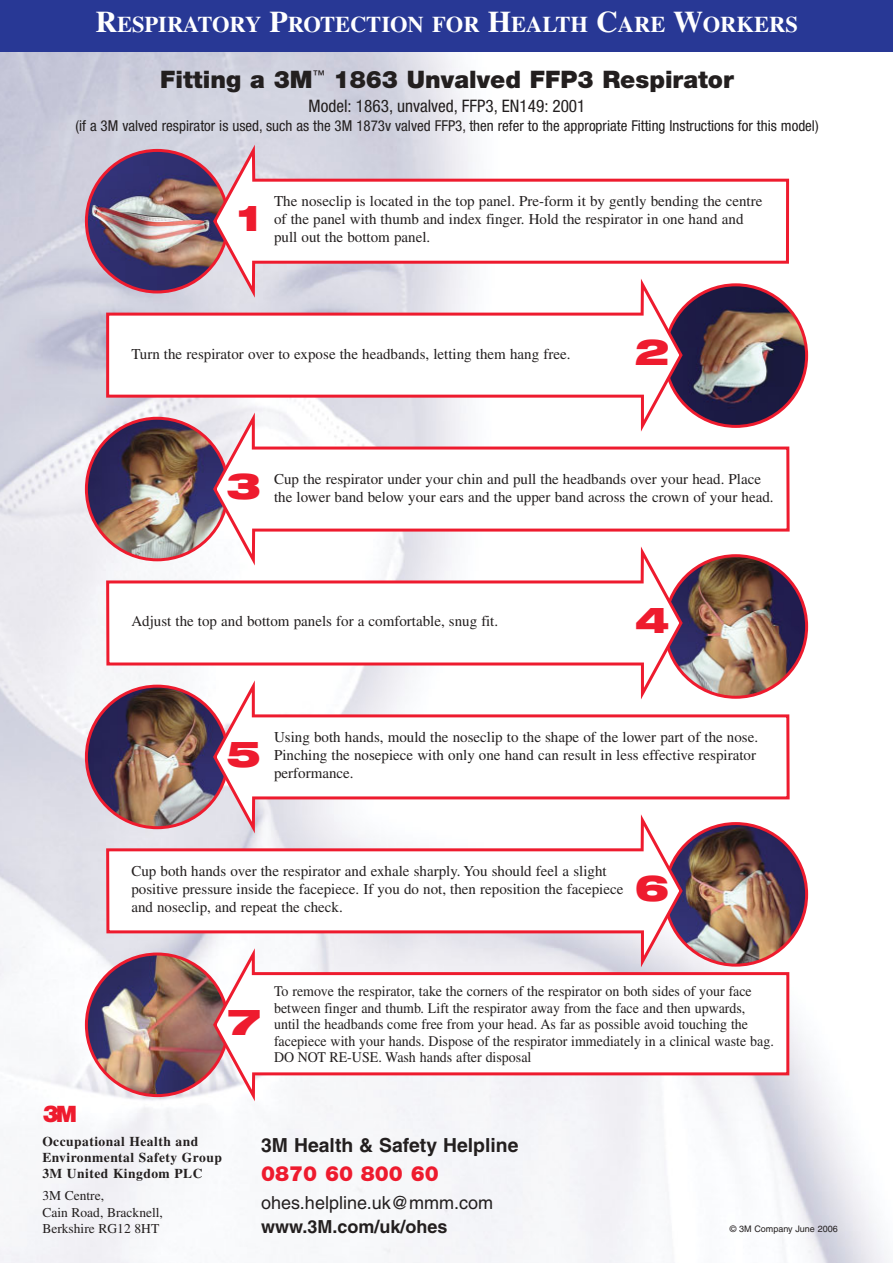
<style>
.page{position:relative;width:893px;height:1263px;background:#fff}
.page>*{position:absolute;margin:0;border:0;box-sizing:border-box;transform-origin:0 0}
.t1{font:900 expanded 36px "Helvetica Neue";color:#ee1b2e}
.t2{font:900 24.15px "Helvetica Neue";color:#231f1f}
.t3{font:23.85px "Logo 3 Mps";color:#ee1b2e}
.t4{font:700 22.5px "Times";color:#fff}
.t5{font:900 21px "Helvetica Neue";color:#ee1b2e}
.t6{font:700 19.35px "Helvetica";color:#231f1f}
.t7{font:18px "Helvetica";color:#231f1f}
.t8{font:700 18px "Helvetica";color:#231f1f}
.t9{font:condensed 17.25px "Helvetica Neue";color:#231f1f}
.t10{font:15px/18px "Times";color:#231f1f}
.t11{font:condensed 15px "Helvetica Neue";color:#231f1f}
.t12{font:14.7px/16.5px "Times";color:#231f1f;scale:.95 1}
.t13{font:700 13.5px/16.2px "Times";letter-spacing:.035em;color:#231f1f}
.t14{font:13.5px/16.2px "Times";color:#231f1f}
.t15{font:9px "Helvetica";color:#231f1f}
.s1{font-size:30px}
</style>
<div class="page">
<img style="left:0;top:51px;width:892px;height:1212px">
<div style="left:0;top:0;width:892px;height:51px;background:#283895"></div>
<img style="left:85px;top:149px;width:128px;height:144px">
<svg style="left:213px;top:145px;width:576px;height:138px"></svg>
<img style="left:85px;top:417px;width:128px;height:144px">
<svg style="left:213px;top:428px;width:576px;height:126px"></svg>
<img style="left:682px;top:554px;width:126px;height:145px">
<svg style="left:106px;top:546px;width:576px;height:139px"></svg>
<img style="left:85px;top:685px;width:128px;height:144px">
<img style="left:682px;top:822px;width:126px;height:145px">
<svg style="left:213px;top:680px;width:576px;height:153px"></svg>
<img style="left:85px;top:953px;width:128px;height:144px">
<svg style="left:213px;top:948px;width:576px;height:153px"></svg>
<svg style="left:106px;top:814px;width:576px;height:153px"></svg>
<img style="left:682px;top:283px;width:126px;height:145px">
<svg style="left:106px;top:279px;width:576px;height:153px"></svg>
<h3 class="t4" style="left:95px;top:16px;width:704px"><span class="s1">R</span>ESPIRATORY <span class="s1">P</span>ROTECTION FOR <span class="s1">H</span>EALTH <span class="s1">C</span>ARE <span class="s1">W</span>ORKERS</h3>
<h2 class="t2" style="left:160px;top:71px;width:575px">Fitting a 3M<sup>™</sup> 1863 Unvalved FFP3 Respirator</h2>
<p class="t9" style="left:308px;top:100px;width:278px">Model: 1863, unvalved, FFP3, EN149: 2001</p>
<p class="t11" style="left:75px;top:120px;width:744px">(if a 3M valved respirator is used, such as the 3M 1873v valved FFP3, then refer to the appropriate Fitting Instructions for this model)</p>
<h1 class="t1" style="left:237px;top:204px;width:25px">1</h1>
<p class="t10" style="left:274px;top:193px;width:489px">The noseclip is located in the top panel. Pre-form it by gently bending the centre of the panel with thumb and index finger. Hold the respirator in one hand and</p>
<p class="t10" style="left:274px;top:229px;width:158px">pull out the bottom panel.</p>
<p class="t10" style="left:131px;top:346px;width:440px">Turn the respirator over to expose the headbands, letting them hang free.</p>
<h1 class="t1" style="left:635px;top:338px;width:36px">2</h1>
<h1 class="t1" style="left:226px;top:472px;width:36px">3</h1>
<p class="t10" style="left:274px;top:471px;width:488px">Cup the respirator under your chin and pull the headbands over your head. Place</p>
<p class="t10" style="left:274px;top:489px;width:501px">the lower band below your ears and the upper band across the crown of your head.</p>
<p class="t10" style="left:131px;top:614px;width:368px">Adjust the top and bottom panels for a comfortable, snug fit.</p>
<h1 class="t1" style="left:635px;top:606px;width:36px">4</h1>
<h1 class="t1" style="left:226px;top:740px;width:36px">5</h1>
<p class="t10" style="left:274px;top:730px;width:485px">Using both hands, mould the noseclip to the shape of the lower part of the nose.<br>Pinching the nosepiece with only one hand can result in less effective respirator</p>
<p class="t10" style="left:274px;top:766px;width:81px">performance.</p>
<p class="t10" style="left:131px;top:864px;width:493px">Cup both hands over the respirator and exhale sharply. You should feel a slight positive pressure inside the facepiece. If you do not, then reposition the facepiece and noseclip, and repeat the check.</p>
<h1 class="t1" style="left:635px;top:874px;width:36px">6</h1>
<h3 class="t3" style="left:44px;top:1102px;width:39px">3</h3>
<h1 class="t1" style="left:227px;top:1008px;width:35px">7</h1>
<p class="t12" style="left:274px;top:984px;width:527px">To remove the respirator, take the corners of the respirator on both sides of your face between finger and thumb. Lift the respirator away from the face and then upwards, until the headbands come free from your head. As far as possible avoid touching the facepiece with your hands. Dispose of the respirator immediately in a clinical waste bag.<br>DO NOT RE-USE. Wash hands after disposal</p>
<p class="t13" style="left:42px;top:1134px;width:181px">Occupational Health and<br>Environmental Safety Group<br>3M United Kingdom PLC</p>
<p class="t14" style="left:42px;top:1189px;width:122px">3M Centre,<br>Cain Road, Bracknell,<br>Berkshire RG12 8HT</p>
<p class="t6" style="left:261px;top:1138px;width:259px">3M Health &amp; Safety Helpline</p>
<h3 class="t5" style="left:261px;top:1166px;width:179px">0870 60 800 60</h3>
<p class="t7" style="left:261px;top:1196px;width:233px">ohes.helpline.uk@mmm.com</p>
<p class="t8" style="left:261px;top:1220px;width:188px">www.3M.com/uk/ohes</p>
<p class="t15" style="left:729px;top:1226px;width:109px">© 3M Company June 2006</p>
</div>
